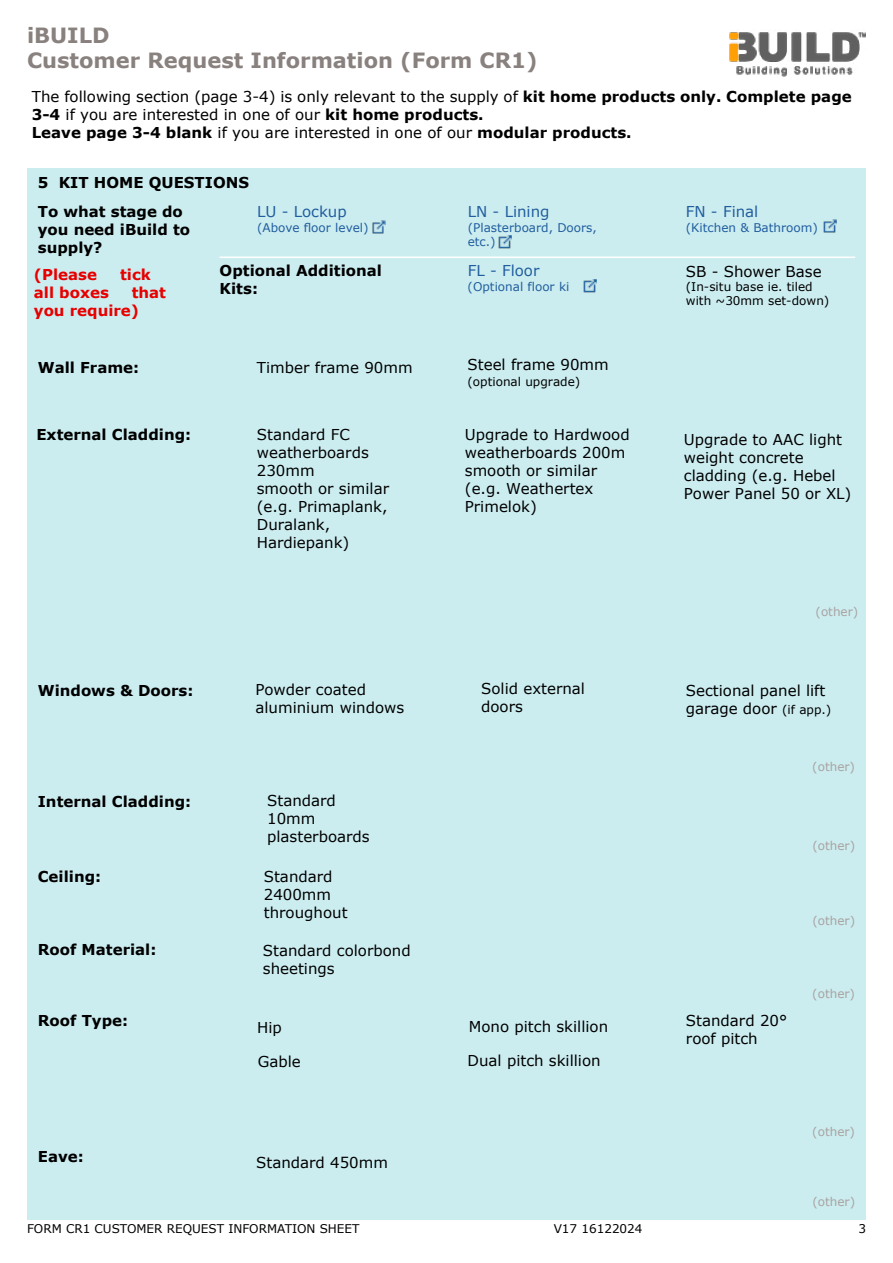
<style>
.page{position:relative;width:893px;height:1263px;background:#fff}
.page>*{position:absolute;margin:0;border:0;box-sizing:border-box;transform-origin:0 0}
.t1{font:700 21px/25.2px "Verdana";color:#88817e}
.t2{font:15px/18px "Verdana";color:#000}
.t3{font:700 15px/18px "Verdana";color:#000}
.t4{font:700 15px/18px "Verdana";color:#e70000}
.t5{font:15px "Verdana";color:#215e9e}
.t6{font:12px/14.4px "Verdana";color:#000}
.t7{font:12px/14.4px "Verdana";color:#215e9e}
.t8{font:12px "Verdana";color:#a9a3a1}
.s1{font-weight:700}
.s2{font-size:12px}
</style>
<div class="page">
<img style="left:729px;top:32px;width:137px;height:45px">
<div style="left:27px;top:169px;width:839px;height:1051px;background:#ccedf0"></div>
<hr style="left:220px;top:257px;width:635px;height:1px;background:#fff">
<img style="left:372px;top:221px;width:13px;height:13px">
<img style="left:498px;top:235px;width:14px;height:14px">
<img style="left:823px;top:220px;width:14px;height:13px">
<img style="left:583px;top:279px;width:14px;height:14px">
<h1 class="t1" style="left:27px;top:23px;width:512px">iBUILD<br>Customer Request Information (Form CR1)</h1>
<p class="t2" style="left:32px;top:88px;width:821px">The following section (page 3-4) is only relevant to the supply of <span class="s1">kit home products only. Complete page<br>3-4</span> if you are interested in one of our <span class="s1">kit home products.<br>Leave page 3-4 blank</span> if you are interested in one of our <span class="s1">modular products.</span></p>
<p class="t3" style="left:38px;top:168px;width:213px;line-height:29px">5 KIT HOME QUESTIONS<br>To what stage do</p>
<p class="t3" style="left:38px;top:221px;width:154px">you need iBuild to supply?</p>
<p class="t4" style="left:34px;top:265px;width:65px">(Please</p>
<p class="t4" style="left:120px;top:265px;width:32px">tick</p>
<p class="t4" style="left:34px;top:283px;width:77px">all boxes</p>
<p class="t5" style="left:257px;top:202px;width:91px">LU - Lockup</p>
<p class="t7" style="left:257px;top:220px;width:113px">(Above floor level)</p>
<p class="t3" style="left:220px;top:262px;width:164px">Optional Additional<br>Kits:</p>
<p class="t4" style="left:34px;top:283px;width:134px;text-indent:98px">that you require)</p>
<p class="t5" style="left:468px;top:202px;width:83px">LN - Lining</p>
<p class="t7" style="left:468px;top:220px;width:131px">(Plasterboard, Doors, etc.)</p>
<p class="t5" style="left:468px;top:261px;width:73px">FL - Floor</p>
<p class="t7" style="left:468px;top:280px;width:103px">(Optional floor ki</p>
<p class="t5" style="left:686px;top:202px;width:74px">FN - Final</p>
<p class="t7" style="left:686px;top:220px;width:134px">(Kitchen &amp; Bathroom)</p>
<p class="t2" style="left:686px;top:262px;width:137px">SB - Shower Base</p>
<p class="t6" style="left:686px;top:280px;width:145px">(In-situ base ie. tiled with ~30mm set-down)</p>
<p class="t3" style="left:38px;top:359px;width:103px">Wall Frame:</p>
<p class="t2" style="left:257px;top:359px;width:157px">Timber frame 90mm</p>
<p class="t3" style="left:36px;top:425px;width:156px">External Cladding:</p>
<p class="t2" style="left:257px;top:425px;width:134px">Standard FC weatherboards<br>230mm<br>smooth or similar (e.g. Primaplank,<br>Duralank,<br>Hardiepank)</p>
<p class="t2" style="left:468px;top:356px;width:143px">Steel frame 90mm</p>
<p class="t6" style="left:467px;top:374px;width:114px">(optional upgrade)</p>
<p class="t2" style="left:465px;top:426px;width:166px">Upgrade to Hardwood weatherboards 200m smooth or similar (e.g. Weathertex<br>Primelok)</p>
<p class="t2" style="left:684px;top:430px;width:169px">Upgrade to AAC light weight concrete cladding (e.g. Hebel<br>Power Panel 50 or XL)</p>
<p class="t8" style="left:816px;top:604px;width:44px">(other)</p>
<p class="t2" style="left:255px;top:681px;width:150px">Powder coated aluminium windows</p>
<p class="t2" style="left:481px;top:680px;width:105px">Solid external doors</p>
<p class="t3" style="left:38px;top:681px;width:157px">Windows &amp; Doors:</p>
<p class="t2" style="left:686px;top:681px;width:147px">Sectional panel lift garage door <span class="s2">(if app.)</span></p>
<p class="t3" style="left:38px;top:793px;width:155px">Internal Cladding:</p>
<p class="t3" style="left:38px;top:867px;width:65px">Ceiling:</p>
<p class="t3" style="left:38px;top:940px;width:120px">Roof Material:</p>
<p class="t2" style="left:267px;top:792px;width:104px">Standard<br>10mm plasterboards</p>
<p class="t2" style="left:264px;top:867px;width:85px">Standard<br>2400mm throughout</p>
<p class="t2" style="left:263px;top:942px;width:149px">Standard colorbond sheetings</p>
<p class="t3" style="left:38px;top:1012px;width:92px">Roof Type:</p>
<p class="t2" style="left:686px;top:1012px;width:103px">Standard 20° roof pitch</p>
<p class="t2" style="left:257px;top:1019px;width:26px">Hip</p>
<p class="t2" style="left:469px;top:1017px;width:141px">Mono pitch skillion</p>
<p class="t2" style="left:467px;top:1052px;width:135px">Dual pitch skillion</p>
<p class="t2" style="left:258px;top:1053px;width:45px">Gable</p>
<p class="t3" style="left:38px;top:1148px;width:48px">Eave:</p>
<p class="t2" style="left:256px;top:1154px;width:133px">Standard 450mm</p>
<p class="t8" style="left:812px;top:759px;width:44px">(other)</p>
<p class="t8" style="left:812px;top:838px;width:44px">(other)</p>
<p class="t8" style="left:812px;top:913px;width:44px">(other)</p>
<p class="t8" style="left:812px;top:986px;width:44px">(other)</p>
<p class="t8" style="left:812px;top:1123px;width:44px">(other)</p>
<p class="t8" style="left:812px;top:1193px;width:44px">(other)</p>
<p class="t6" style="left:554px;top:1221px;width:90px">V17 16122024</p>
<p class="t6" style="left:27px;top:1222px;width:334px">FORM CR1 CUSTOMER REQUEST INFORMATION SHEET</p>
<p class="t6" style="left:858px;top:1222px;width:9px">3</p>
</div>
